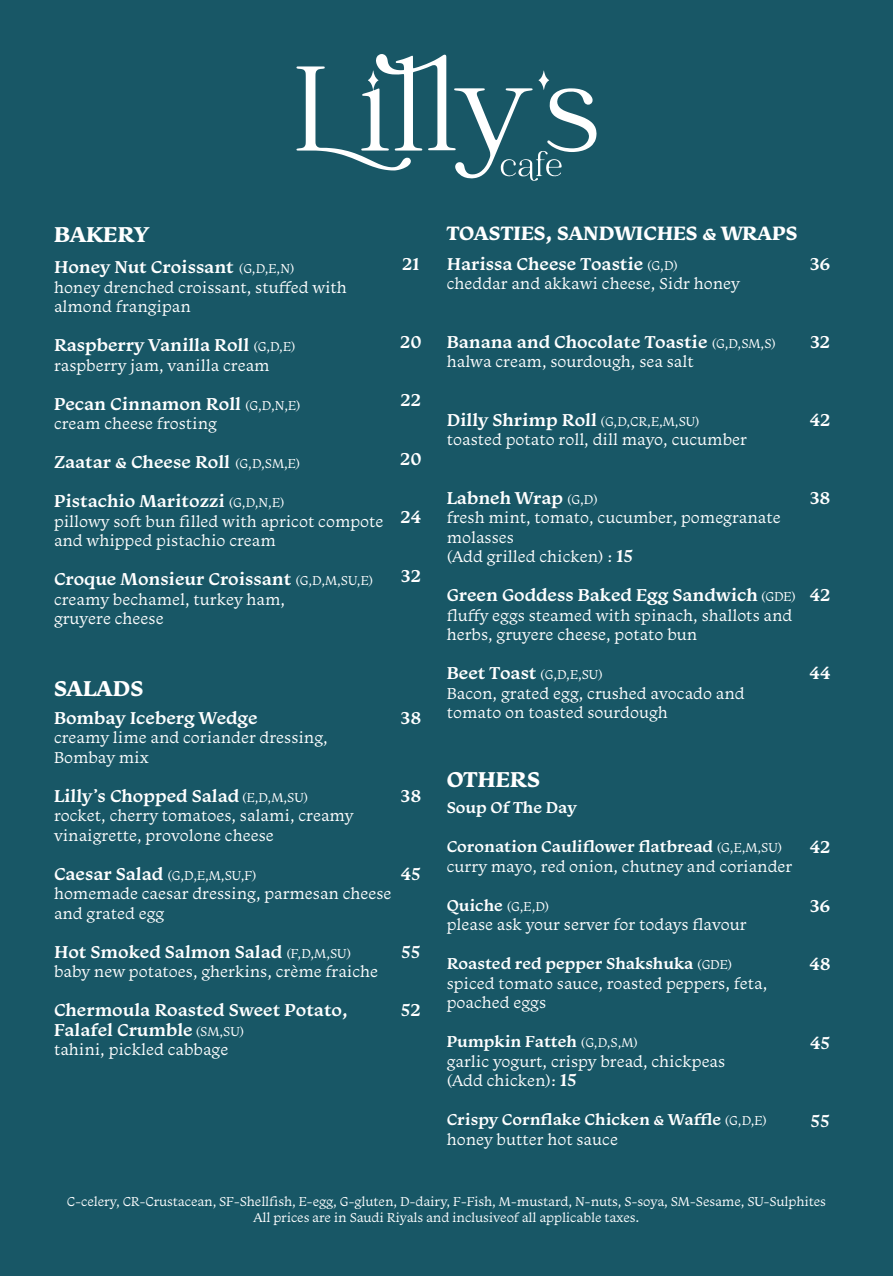
<style>
.page{position:relative;width:893px;height:1276px;background:#185766}
.page>*{position:absolute;margin:0;border:0;box-sizing:border-box;transform-origin:0 0}
.t1{font:700 22.5px "Monarcha";color:#fff}
.t2{font:700 20.25px "Monarcha";color:#fff}
.t3{font:600 18px "Monarcha";color:#fff}
.t4{font:16.5px/19.5px "Monarcha";color:#fff}
.t5{font:600 16.5px "Monarcha";color:#fff}
.Dish_Title{font:13.5px "Monarcha";letter-spacing:-.01em;color:#fff}
.s1{font-weight:400;font-size:13.5px}
.s2{font-weight:600;font-size:18px}
.s3{font-weight:600;font-size:16.5px}
</style>
<div class="page">
<svg style="left:296px;top:54px;width:301px;height:127px"></svg>
<p class="t1" style="left:54px;top:219px;width:96px">BAKERY</p>
<p class="t3" style="left:54px;top:255px;width:242px">Honey Nut Croissant <span class="s1">(G,D,E,N)</span></p>
<p class="t4" style="left:54px;top:277px;width:294px">honey drenched croissant, stuffed with almond frangipan</p>
<p class="t3" style="left:54px;top:333px;width:243px">Raspberry Vanilla Roll <span class="s1">(G,D,E)</span></p>
<p class="t4" style="left:54px;top:355px;width:217px">raspberry jam, vanilla cream</p>
<p class="t3" style="left:54px;top:391px;width:248px">Pecan Cinnamon Roll <span class="s1">(G,D,N,E)</span></p>
<p class="t4" style="left:54px;top:413px;width:164px">cream cheese frosting</p>
<p class="t3" style="left:54px;top:450px;width:248px">Zaatar &amp; Cheese Roll <span class="s1">(G,D,SM,E)</span></p>
<p class="t3" style="left:54px;top:489px;width:232px">Pistachio Maritozzi <span class="s1">(G,D,N,E)</span></p>
<p class="t4" style="left:54px;top:511px;width:331px">pillowy soft bun filled with apricot compote and whipped pistachio cream</p>
<p class="t3" style="left:54px;top:567px;width:321px">Croque Monsieur Croissant <span class="s1">(G,D,M,SU,E)</span></p>
<p class="t4" style="left:54px;top:589px;width:232px">creamy bechamel, turkey ham,</p>
<p class="t4" style="left:54px;top:608px;width:111px">gruyere cheese</p>
<p class="t3" style="left:402px;top:252px;width:19px">21</p>
<p class="t3" style="left:400px;top:330px;width:23px">20</p>
<p class="t3" style="left:401px;top:388px;width:22px">22</p>
<p class="t3" style="left:400px;top:447px;width:23px">20</p>
<p class="t3" style="left:400px;top:505px;width:22px">24</p>
<p class="t3" style="left:401px;top:564px;width:22px">32</p>
<p class="t1" style="left:54px;top:673px;width:91px">SALADS</p>
<p class="t3" style="left:54px;top:705px;width:205px">Bombay Iceberg Wedge</p>
<p class="t4" style="left:54px;top:727px;width:275px">creamy lime and coriander dressing,</p>
<p class="t4" style="left:54px;top:747px;width:96px">Bombay mix</p>
<p class="t3" style="left:54px;top:783px;width:256px">Lilly’s Chopped Salad <span class="s1">(E,D,M,SU)</span></p>
<p class="t4" style="left:54px;top:805px;width:301px">rocket, cherry tomatoes, salami, creamy vinaigrette, provolone cheese</p>
<p class="Dish_Title" style="left:54px;top:866px;width:204px"><span class="s2">Caesar Salad</span> (G,D,E,M,SU,F)</p>
<p class="t4" style="left:54px;top:883px;width:339px">homemade caesar dressing, parmesan cheese and grated egg</p>
<p class="t3" style="left:54px;top:939px;width:299px">Hot Smoked Salmon Salad <span class="s1">(F,D,M,SU)</span></p>
<p class="t4" style="left:54px;top:961px;width:326px">baby new potatoes, gherkins, crème fraiche</p>
<p class="t3" style="left:54px;top:998px;width:295px">Chermoula Roasted Sweet Potato,</p>
<p class="t3" style="left:54px;top:1017px;width:192px">Falafel Crumble <span class="s1">(SM,SU)</span></p>
<p class="t4" style="left:54px;top:1039px;width:176px">tahini, pickled cabbage</p>
<p class="t3" style="left:400px;top:705px;width:22px">38</p>
<p class="t3" style="left:400px;top:783px;width:22px">38</p>
<p class="t3" style="left:401px;top:861px;width:22px">45</p>
<p class="t3" style="left:401px;top:939px;width:21px">55</p>
<p class="t3" style="left:401px;top:998px;width:21px">52</p>
<p class="t2" style="left:447px;top:220px;width:352px">TOASTIES, SANDWICHES &amp; WRAPS</p>
<p class="t3" style="left:447px;top:252px;width:233px">Harissa Cheese Toastie <span class="s1">(G,D)</span></p>
<p class="t4" style="left:447px;top:273px;width:295px">cheddar and akkawi cheese, Sidr honey</p>
<p class="t3" style="left:810px;top:252px;width:22px">36</p>
<p class="t3" style="left:447px;top:330px;width:331px">Banana and Chocolate Toastie <span class="s1">(G,D,SM,S)</span></p>
<p class="t4" style="left:447px;top:351px;width:249px">halwa cream, sourdough, sea salt</p>
<p class="t3" style="left:810px;top:330px;width:22px">32</p>
<p class="t3" style="left:447px;top:408px;width:254px">Dilly Shrimp Roll <span class="s1">(G,D,CR,E,M,SU)</span></p>
<p class="t4" style="left:447px;top:429px;width:302px">toasted potato roll, dill mayo, cucumber</p>
<p class="t3" style="left:810px;top:408px;width:22px">42</p>
<p class="t3" style="left:447px;top:486px;width:153px">Labneh Wrap <span class="s1">(G,D)</span></p>
<p class="t4" style="left:447px;top:507px;width:336px">fresh mint, tomato, cucumber, pomegranate molasses</p>
<p class="t4" style="left:447px;top:546px;width:188px">(Add grilled chicken) : <span class="s2">15</span></p>
<p class="t3" style="left:447px;top:583px;width:351px">Green Goddess Baked Egg Sandwich <span class="s1">(GDE)</span></p>
<p class="t4" style="left:447px;top:605px;width:347px">fluffy eggs steamed with spinach, shallots and herbs, gruyere cheese, potato bun</p>
<p class="Dish_Title" style="left:447px;top:666px;width:158px"><span class="s2">Beet Toast</span> (G,D,E,SU)</p>
<p class="t4" style="left:447px;top:683px;width:299px">Bacon, grated egg, crushed avocado and tomato on toasted sourdough</p>
<p class="t3" style="left:810px;top:486px;width:22px">38</p>
<p class="t3" style="left:810px;top:583px;width:22px">42</p>
<p class="t3" style="left:810px;top:661px;width:22px">44</p>
<p class="t1" style="left:447px;top:764px;width:95px">OTHERS</p>
<p class="t5" style="left:447px;top:797px;width:131px">Soup Of The Day</p>
<p class="t5" style="left:447px;top:836px;width:337px">Coronation Cauliflower flatbread <span class="s1">(G,E,M,SU)</span></p>
<p class="t4" style="left:447px;top:856px;width:347px">curry mayo, red onion, chutney and coriander</p>
<p class="Dish_Title" style="left:447px;top:897px;width:104px"><span class="s3">Quiche</span> (G,E,D)</p>
<p class="t4" style="left:447px;top:914px;width:301px">please ask your server for todays flavour</p>
<p class="t5" style="left:447px;top:953px;width:287px">Roasted red pepper Shakshuka <span class="s1">(GDE)</span></p>
<p class="t4" style="left:447px;top:973px;width:322px">spiced tomato sauce, roasted peppers, feta, poached eggs</p>
<p class="t5" style="left:447px;top:1031px;width:193px">Pumpkin Fatteh <span class="s1">(G,D,S,M)</span></p>
<p class="t4" style="left:447px;top:1051px;width:280px">garlic yogurt, crispy bread, chickpeas</p>
<p class="t4" style="left:447px;top:1070px;width:131px">(Add chicken): <span class="s2">15</span></p>
<p class="t5" style="left:447px;top:1109px;width:322px">Crispy Cornflake Chicken &amp; Waffle <span class="s1">(G,D,E)</span></p>
<p class="t4" style="left:447px;top:1129px;width:173px">honey butter hot sauce</p>
<p class="t3" style="left:810px;top:835px;width:22px">42</p>
<p class="t3" style="left:810px;top:894px;width:22px">36</p>
<p class="t3" style="left:809px;top:952px;width:23px">48</p>
<p class="t3" style="left:810px;top:1030px;width:22px">45</p>
<p class="t3" style="left:810px;top:1108px;width:21px">55</p>
<p class="Dish_Title" style="left:67px;top:1192px;width:760px">C-celery, CR-Crustacean, SF-Shellfish, E-egg, G-gluten, D-dairy, F-Fish, M-mustard, N-nuts, S-soya, SM-Sesame, SU-Sulphites</p>
<p class="Dish_Title" style="left:254px;top:1208px;width:387px">All prices are in Saudi Riyals and inclusiveof all applicable taxes.</p>
</div>
